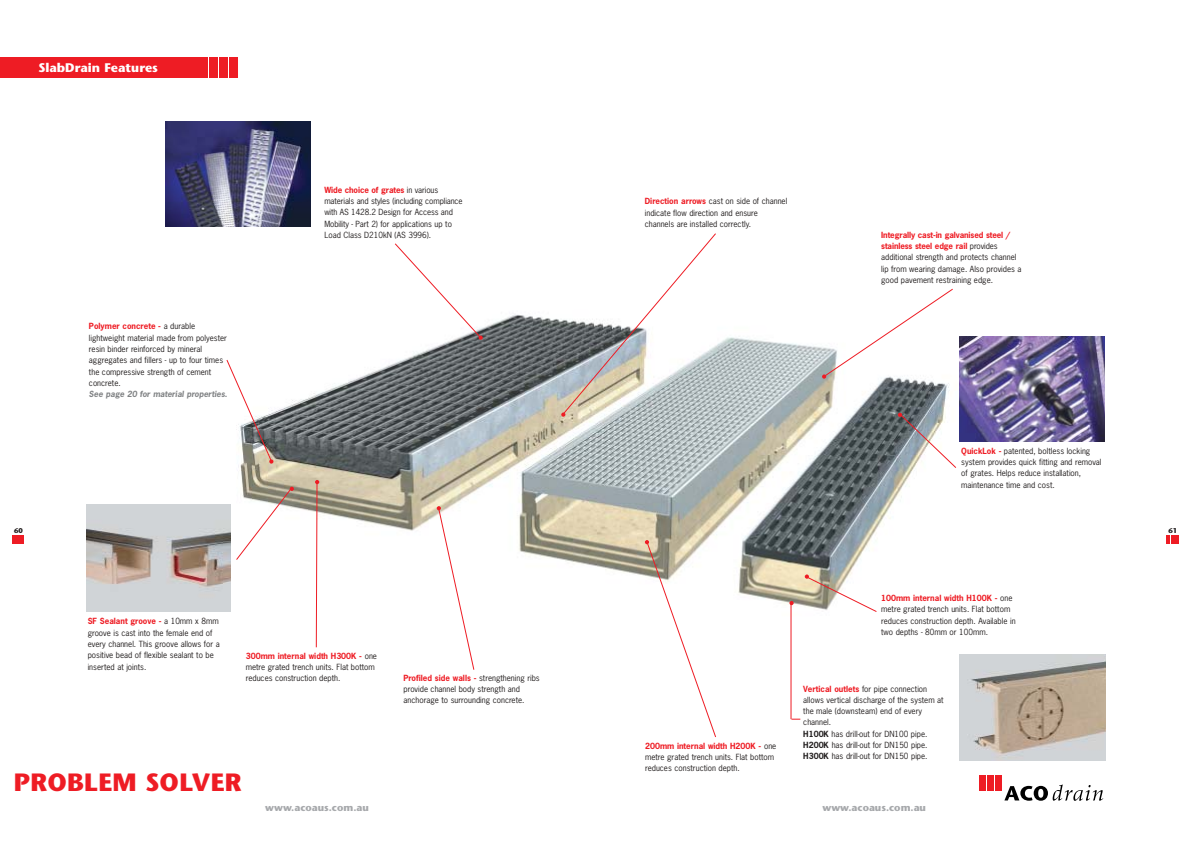
<style>
.page{position:relative;width:1190px;height:841px;background:#fff}
.page>*{position:absolute;margin:0;border:0;box-sizing:border-box;transform-origin:0 0}
.t1{font:700 25px "Stone Sans";letter-spacing:.01em;color:#ee1c24}
.t2{font:700 12.5px "Stone Sans";color:#fff}
.t3{font:700 10px "Stone Sans";color:#a7a9ac}
.t4{font:8px/11.3px "News Gothic";color:#231f1f}
.t5{font:italic 700 8px "News Gothic";color:#808284}
.t6{font:700 7px "Stone Sans";color:#231f1f}
.s1{font-weight:700;color:#ee1c24}
.s2{font-weight:700}
</style>
<div class="page">
<img style="left:221px;top:314px;width:753px;height:402px">
<img style="left:165px;top:122px;width:146px;height:105px">
<img style="left:87px;top:504px;width:144px;height:107px">
<img style="left:960px;top:655px;width:146px;height:106px">
<svg style="left:1166px;top:536px;width:12px;height:8px"></svg>
<div style="left:0;top:58px;width:207px;height:20px;background:#ee1c24"></div>
<div style="left:209px;top:58px;width:9px;height:20px;background:#ee1c24"></div>
<div style="left:219px;top:58px;width:9px;height:20px;background:#ee1c24"></div>
<div style="left:229px;top:58px;width:9px;height:20px;background:#ee1c24"></div>
<svg style="left:12px;top:536px;width:12px;height:8px"></svg>
<div style="left:980px;top:775px;width:6px;height:16px;background:#ee1c24"></div>
<div style="left:988px;top:775px;width:6px;height:16px;background:#ee1c24"></div>
<div style="left:996px;top:775px;width:6px;height:16px;background:#ee1c24"></div>
<svg style="left:1004px;top:784px;width:99px;height:17px"></svg>
<img style="left:960px;top:337px;width:144px;height:105px">
<svg style="left:394px;top:243px;width:89px;height:97px"></svg>
<svg style="left:315px;top:480px;width:4px;height:168px"></svg>
<svg style="left:822px;top:288px;width:131px;height:91px"></svg>
<svg style="left:898px;top:413px;width:59px;height:55px"></svg>
<svg style="left:236px;top:487px;width:58px;height:73px"></svg>
<svg style="left:437px;top:506px;width:37px;height:164px"></svg>
<svg style="left:805px;top:575px;width:72px;height:37px"></svg>
<svg style="left:561px;top:233px;width:155px;height:184px"></svg>
<hr style="left:791px;top:603px;width:1px;height:116px;background:#ee1c24">
<svg style="left:645px;top:540px;width:71px;height:198px"></svg>
<svg style="left:789px;top:601px;width:5px;height:4px"></svg>
<svg style="left:226px;top:359px;width:47px;height:105px"></svg>
<h2 class="t2" style="left:39px;top:63px;width:121px">SlabDrain Features</h2>
<p class="t4" style="left:89px;top:321px;width:140px"><span class="s1">Polymer concrete -</span> a durable lightweight material made from polyester resin binder reinforced by mineral aggregates and fillers - up to four times the compressive strength of cement concrete.</p>
<p class="t5" style="left:89px;top:391px;width:140px">See page 20 for material properties.</p>
<p class="t4" style="left:324px;top:185px;width:140px"><span class="s1">Wide choice of grates</span> in various materials and styles (including compliance with AS 1428.2 Design for Access and Mobility - Part 2) for applications up to Load Class D210kN (AS 3996).</p>
<p class="t6" style="left:14px;top:528px;width:10px">60</p>
<p class="t4" style="left:88px;top:616px;width:134px"><span class="s1">SF Sealant groove -</span> a 10mm x 8mm groove is cast into the female end of every channel. This groove allows for a positive bead of flexible sealant to be inserted at joints.</p>
<p class="t4" style="left:246px;top:651px;width:133px"><span class="s1">300mm internal width H300K -</span> one metre grated trench units. Flat bottom reduces construction depth.</p>
<p class="t4" style="left:404px;top:673px;width:138px"><span class="s1">Profiled side walls -</span> strengthening ribs provide channel body strength and anchorage to surrounding concrete.</p>
<h1 class="t1" style="left:14px;top:773px;width:229px">PROBLEM SOLVER</h1>
<p class="t3" style="left:265px;top:804px;width:105px">www.acoaus.com.au</p>
<p class="t4" style="left:645px;top:196px;width:144px"><span class="s1">Direction arrows</span> cast on side of channel indicate flow direction and ensure channels are installed correctly.</p>
<p class="t4" style="left:881px;top:230px;width:142px"><span class="s1">Integrally cast-in galvanised steel / stainless steel edge rail</span> provides additional strength and protects channel lip from wearing damage. Also provides a good pavement restraining edge.</p>
<p class="t4" style="left:961px;top:446px;width:142px"><span class="s1">QuickLok -</span> patented, boltless locking system provides quick fitting and removal of grates. Helps reduce installation, maintenance time and cost.</p>
<p class="t4" style="left:645px;top:741px;width:133px"><span class="s1">200mm internal width H200K -</span> one metre grated trench units. Flat bottom reduces construction depth.</p>
<p class="t4" style="left:881px;top:593px;width:136px"><span class="s1">100mm internal width H100K -</span> one metre grated trench units. Flat bottom reduces construction depth. Available in two depths - 80mm or 100mm.</p>
<p class="t4" style="left:803px;top:684px;width:142px"><span class="s1">Vertical outlets</span> for pipe connection allows vertical discharge of the system at the male (downsteam) end of every channel.<br><span class="s2">H100K</span> has drill-out for DN100 pipe.<br><span class="s2">H200K</span> has drill-out for DN150 pipe.<br><span class="s2">H300K</span> has drill-out for DN150 pipe.</p>
<p class="t3" style="left:822px;top:804px;width:105px">www.acoaus.com.au</p>
<p class="t6" style="left:1168px;top:528px;width:10px">61</p>
</div>
